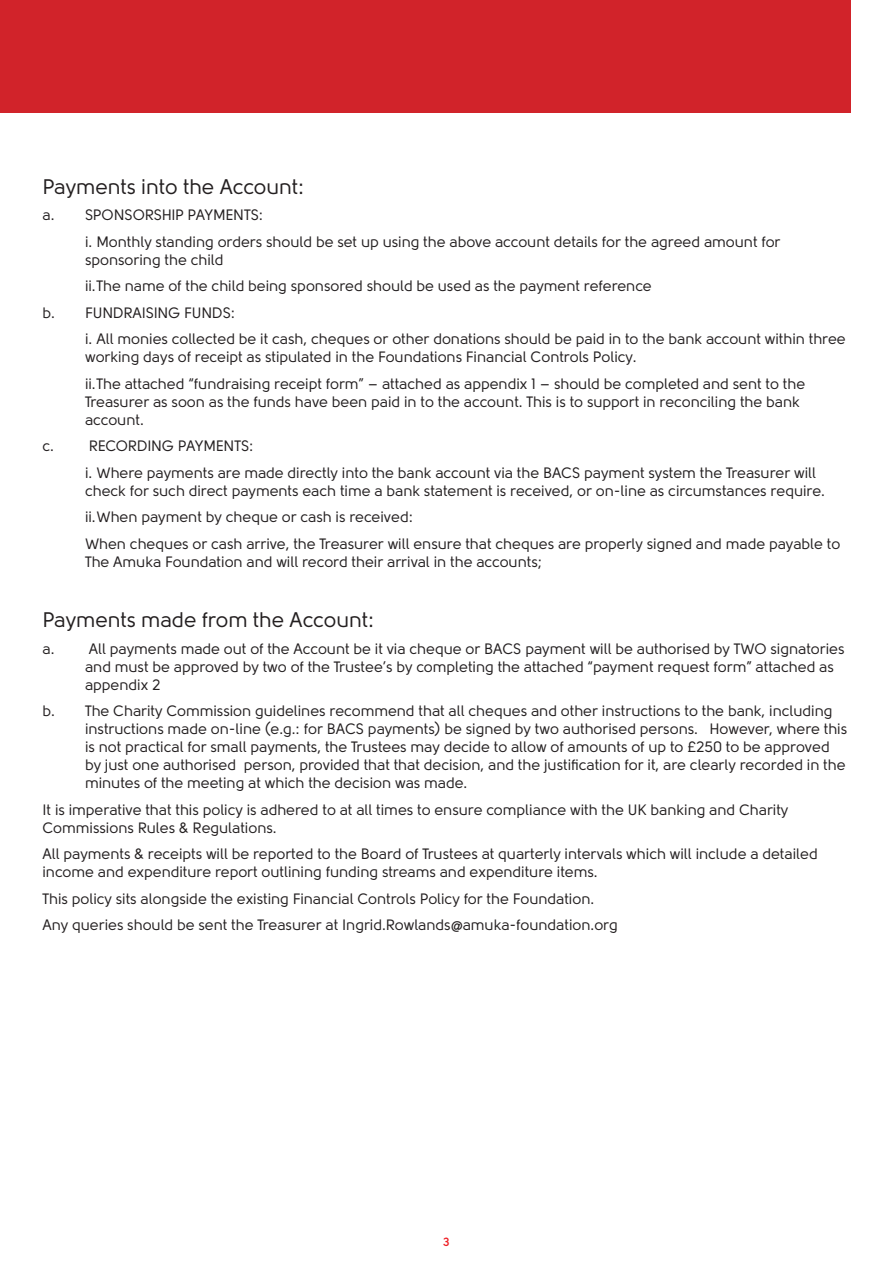
<style>
.page{position:relative;width:893px;height:1263px;background:#fff}
.page>*{position:absolute;margin:0;border:0;box-sizing:border-box;transform-origin:0 0}
.Sub_Header{font:21px "Solomon";color:#231f20}
.t1{font:15px/18px "Solomon";color:#231f20}
.t2{font:700 12px "Solomon";color:#ee1d23}
</style>
<div class="page">
<div style="left:0;top:0;width:850px;height:113px;background:#d1232a"></div>
<p class="Sub_Header" style="left:43px;top:175px;width:263px">Payments into the Account:</p>
<p class="t1" style="left:43px;top:206px;width:222px">a. SPONSORSHIP PAYMENTS:</p>
<p class="t1" style="left:85px;top:233px;width:697px">i. Monthly standing orders should be set up using the above account details for the agreed amount for sponsoring the child</p>
<p class="t1" style="left:85px;top:277px;width:568px">ii.The name of the child being sponsored should be used as the payment reference</p>
<p class="t1" style="left:43px;top:304px;width:194px">b. FUNDRAISING FUNDS:</p>
<p class="t1" style="left:85px;top:330px;width:762px">i. All monies collected be it cash, cheques or other donations should be paid in to the bank account within three working days of receipt as stipulated in the Foundations Financial Controls Policy.</p>
<p class="t1" style="left:85px;top:375px;width:722px">ii.The attached “fundraising receipt form” – attached as appendix 1 – should be completed and sent to the<br>Treasurer as soon as the funds have been paid in to the account. This is to support in reconciling the bank account.</p>
<p class="t1" style="left:43px;top:437px;width:213px">c. RECORDING PAYMENTS:</p>
<p class="t1" style="left:85px;top:464px;width:741px">i. Where payments are made directly into the bank account via the BACS payment system the Treasurer will check for such direct payments each time a bank statement is received, or on-line as circumstances require.</p>
<p class="t1" style="left:85px;top:508px;width:329px">ii.When payment by cheque or cash is received:</p>
<p class="t1" style="left:85px;top:535px;width:757px">When cheques or cash arrive, the Treasurer will ensure that cheques are properly signed and made payable to<br>The Amuka Foundation and will record their arrival in the accounts;</p>
<p class="Sub_Header" style="left:43px;top:608px;width:333px">Payments made from the Account:</p>
<p class="t1" style="left:85px;top:639px;width:761px;text-indent:-43px">a. All payments made out of the Account be it via cheque or BACS payment will be authorised by TWO signatories and must be approved by two of the Trustee’s by completing the attached “payment request form” attached as appendix 2</p>
<p class="t1" style="left:85px;top:702px;width:764px;text-indent:-43px">b. The Charity Commission guidelines recommend that all cheques and other instructions to the bank, including instructions made on-line (e.g.: for BACS payments) be signed by two authorised persons. However, where this is not practical for small payments, the Trustees may decide to allow of amounts of up to £250 to be approved by just one authorised person, provided that that decision, and the justification for it, are clearly recorded in the minutes of the meeting at which the decision was made.</p>
<p class="t1" style="left:43px;top:800px;width:747px">It is imperative that this policy is adhered to at all times to ensure compliance with the UK banking and Charity<br>Commissions Rules &amp; Regulations.</p>
<p class="t1" style="left:43px;top:845px;width:777px">All payments &amp; receipts will be reported to the Board of Trustees at quarterly intervals which will include a detailed income and expenditure report outlining funding streams and expenditure items.</p>
<p class="t1" style="left:43px;top:889px;width:553px">This policy sits alongside the existing Financial Controls Policy for the Foundation.</p>
<p class="t1" style="left:43px;top:916px;width:577px">Any queries should be sent the Treasurer at Ingrid.Rowlands@amuka-foundation.org</p>
<p class="t2" style="left:443px;top:1235px;width:8px">3</p>
</div>
